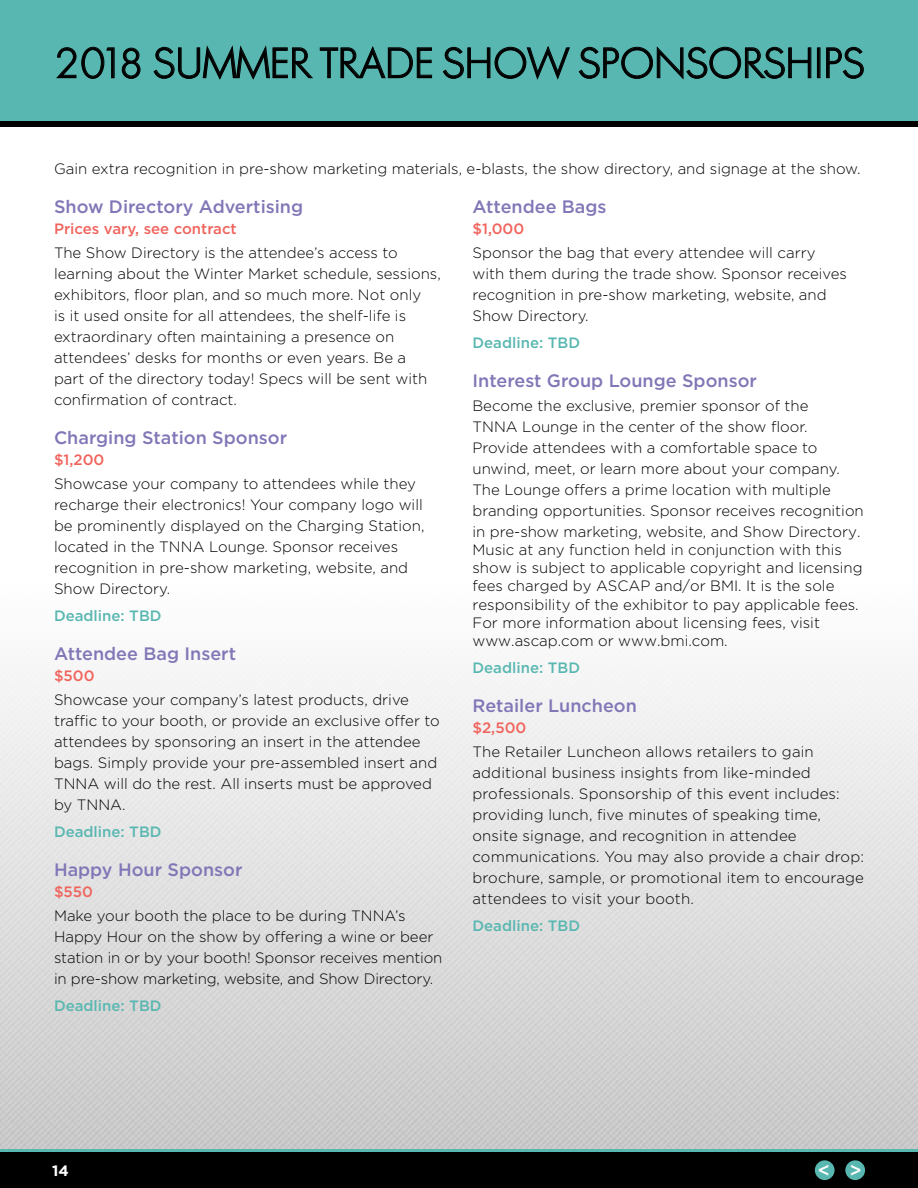
<style>
.page{position:relative;width:918px;height:1188px;background:#fff}
.page>*{position:absolute;margin:0;border:0;box-sizing:border-box;transform-origin:0 0}
.t1{font:39px "Cg Futura Maxi Lt";letter-spacing:-.01em;color:#000}
.t2{font:500 19.35px "Gotham";color:#fff}
.subhead{font:500 18px "Gotham";color:#8177b7}
.body_last{font:300 15px/21px "Gotham";color:#000}
.body{font:300 15px/21px "Gotham";color:#000}
.deadline{font:500 15px "Gotham";color:#59b7b1}
.sponsorship-pricing{font:500 15px "Gotham";color:#f1645d}
.t3{font:700 15px "Gotham";color:#fff}
</style>
<div class="page">
<img style="left:0;top:660px;width:918px;height:489px">
<div style="left:0;top:0;width:918px;height:121px;background:#59b7b1"></div>
<hr style="left:0;top:1149px;width:918px;height:3px;background:#59b7b1">
<div style="left:0;top:1152px;width:918px;height:36px;background:#000"></div>
<div style="left:845px;top:1160px;width:20px;height:20px;background:#59b7b1;border-radius:50%"></div>
<div style="left:815px;top:1160px;width:20px;height:20px;background:#59b7b1;border-radius:50%"></div>
<div style="left:0;top:121px;width:918px;height:6px;background:#000"></div>
<svg style="left:56px;top:47px;width:59px;height:32px"></svg>
<svg style="left:122px;top:48px;width:19px;height:31px"></svg>
<svg style="left:154px;top:45px;width:159px;height:35px"></svg>
<svg style="left:320px;top:46px;width:112px;height:33px"></svg>
<svg style="left:443px;top:46px;width:127px;height:34px"></svg>
<svg style="left:579px;top:46px;width:232px;height:34px"></svg>
<div style="left:817px;top:48px;width:3px;height:30px;border:1px solid #000"></div>
<svg style="left:826px;top:47px;width:38px;height:32px"></svg>
<p class="t1" style="left:54px;top:39px;width:812px">2018 SUMMER TRADE SHOW SPONSORSHIPS</p>
<p class="body_last" style="left:54px;top:158px;width:808px">Gain extra recognition in pre-show marketing materials, e-blasts, the show directory, and signage at the show.</p>
<p class="subhead" style="left:54px;top:195px;width:251px">Show Directory Advertising</p>
<p class="sponsorship-pricing" style="left:54px;top:219px;width:184px">Prices vary, see contract</p>
<p class="body_last" style="left:54px;top:242px;width:388px">The Show Directory is the attendee’s access to learning about the Winter Market schedule, sessions, exhibitors, floor plan, and so much more. Not only<br>is it used onsite for all attendees, the shelf-life is extraordinary often maintaining a presence on attendees’ desks for months or even years. Be a<br>part of the directory today! Specs will be sent with confirmation of contract.</p>
<p class="subhead" style="left:54px;top:426px;width:235px">Charging Station Sponsor</p>
<p class="sponsorship-pricing" style="left:54px;top:450px;width:52px">$1,200</p>
<p class="body" style="left:54px;top:473px;width:372px">Showcase your company to attendees while they recharge their electronics! Your company logo will be prominently displayed on the Charging Station, located in the TNNA Lounge. Sponsor receives recognition in pre-show marketing, website, and Show Directory.</p>
<p class="deadline" style="left:54px;top:606px;width:109px">Deadline: TBD</p>
<p class="subhead" style="left:54px;top:642px;width:184px">Attendee Bag Insert</p>
<p class="sponsorship-pricing" style="left:54px;top:666px;width:42px">$500</p>
<p class="body" style="left:54px;top:689px;width:387px">Showcase your company’s latest products, drive traffic to your booth, or provide an exclusive offer to attendees by sponsoring an insert in the attendee bags. Simply provide your pre-assembled insert and TNNA will do the rest. All inserts must be approved by TNNA.</p>
<p class="deadline" style="left:54px;top:822px;width:109px">Deadline: TBD</p>
<p class="subhead" style="left:54px;top:858px;width:190px">Happy Hour Sponsor</p>
<p class="sponsorship-pricing" style="left:54px;top:882px;width:41px">$550</p>
<p class="body" style="left:54px;top:905px;width:390px">Make your booth the place to be during TNNA’s Happy Hour on the show by offering a wine or beer station in or by your booth! Sponsor receives mention in pre-show marketing, website, and Show Directory.</p>
<p class="deadline" style="left:54px;top:996px;width:109px">Deadline: TBD</p>
<p class="subhead" style="left:472px;top:195px;width:136px">Attendee Bags</p>
<p class="sponsorship-pricing" style="left:472px;top:219px;width:53px">$1,000</p>
<p class="body_last" style="left:472px;top:242px;width:376px">Sponsor the bag that every attendee will carry with them during the trade show. Sponsor receives recognition in pre-show marketing, website, and Show Directory.</p>
<p class="deadline" style="left:472px;top:333px;width:109px">Deadline: TBD</p>
<p class="subhead" style="left:472px;top:369px;width:286px">Interest Group Lounge Sponsor</p>
<p class="body_last" style="left:472px;top:395px;width:393px">Become the exclusive, premier sponsor of the<br>TNNA Lounge in the center of the show floor.<br>Provide attendees with a comfortable space to unwind, meet, or learn more about your company.<br>The Lounge offers a prime location with multiple branding opportunities. Sponsor receives recognition in pre-show marketing, website, and Show Directory.</p>
<p class="body_last" style="left:472px;top:540px;width:392px;line-height:18.1px">Music at any function held in conjunction with this show is subject to applicable copyright and licensing fees charged by ASCAP and/or BMI. It is the sole responsibility of the exhibitor to pay applicable fees.<br>For more information about licensing fees, visit www.ascap.com or www.bmi.com.</p>
<p class="deadline" style="left:472px;top:658px;width:109px">Deadline: TBD</p>
<p class="subhead" style="left:472px;top:694px;width:166px">Retailer Luncheon</p>
<p class="sponsorship-pricing" style="left:472px;top:718px;width:55px">$2,500</p>
<p class="body_last" style="left:472px;top:741px;width:393px">The Retailer Luncheon allows retailers to gain additional business insights from like-minded professionals. Sponsorship of this event includes: providing lunch, five minutes of speaking time, onsite signage, and recognition in attendee communications. You may also provide a chair drop: brochure, sample, or promotional item to encourage attendees to visit your booth.</p>
<p class="deadline" style="left:472px;top:916px;width:109px">Deadline: TBD</p>
<p class="t3" style="left:52px;top:1160px;width:18px">14</p>
<p class="t2" style="left:850px;top:1157px;width:14px">&gt;</p>
</div>
